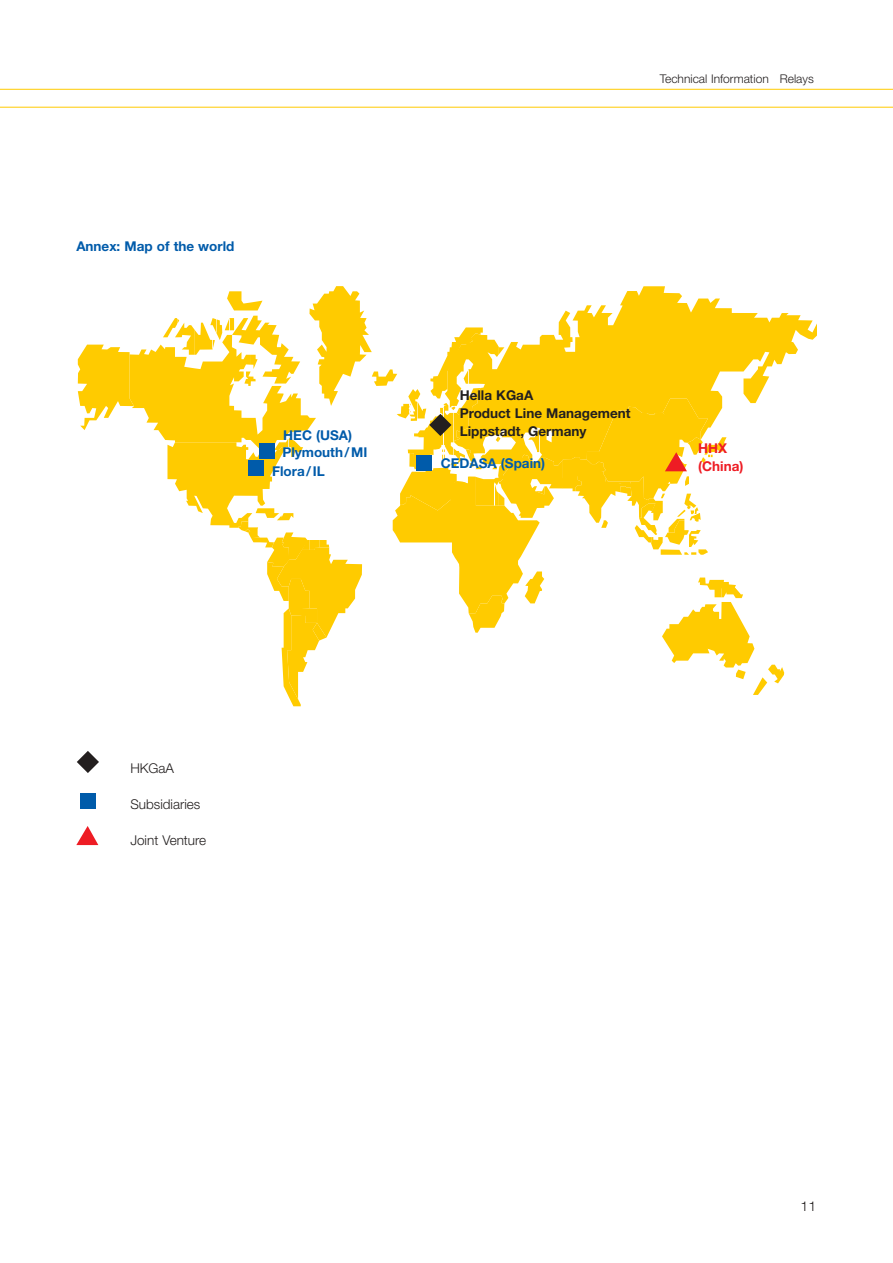
<style>
.page{position:relative;width:893px;height:1263px;background:#fff}
.page>*{position:absolute;margin:0;border:0;box-sizing:border-box;transform-origin:0 0}
.t1{font:700 13.5px "Helvetica Neue";color:#005baa}
.t2{font:700 13.5px/18px "Helvetica Neue";color:#231f1f}
.t3{font:300 13.5px "Helvetica Neue";color:#231f1f}
.t4{font:700 13.5px/18px "Helvetica Neue";color:#ee1c24}
.t5{font:300 13.5px "Helvetica Neue";color:#231f1f;scale:1.05 1}
.t6{font:300 12px "Helvetica Neue";color:#231f1f}
</style>
<div class="page">
<hr style="left:0;top:89px;width:893px;height:1px;background:#ffcb00">
<hr style="left:0;top:107px;width:893px;height:1px;background:#ffcb00">
<svg style="left:290px;top:286px;width:526px;height:420px"></svg>
<svg style="left:78px;top:286px;width:294px;height:413px"></svg>
<div style="left:259px;top:443px;width:16px;height:16px;background:#005baa"></div>
<div style="left:249px;top:460px;width:15px;height:16px;background:#005baa"></div>
<div style="left:80px;top:793px;width:16px;height:16px;background:#005baa"></div>
<svg style="left:77px;top:751px;width:22px;height:22px"></svg>
<svg style="left:393px;top:327px;width:391px;height:368px"></svg>
<svg style="left:76px;top:826px;width:22px;height:19px"></svg>
<p class="t1" style="left:76px;top:241px;width:160px">Annex: Map of the world</p>
<p class="t1" style="left:283px;top:430px;width:70px">HEC (USA)</p>
<p class="t1" style="left:272px;top:466px;width:54px">Flora/IL</p>
<p class="t1" style="left:282px;top:447px;width:86px">Plymouth/MI</p>
<p class="t6" style="left:660px;top:75px;width:155px">Technical Information Relays</p>
<p class="t2" style="left:460px;top:388px;width:172px">Hella KGaA<br>Product Line Management<br>Lippstadt, Germany</p>
<p class="t1" style="left:441px;top:459px;width:106px">CEDASA (Spain)</p>
<p class="t4" style="left:698px;top:440px;width:47px">HHX (China)</p>
<p class="t3" style="left:130px;top:763px;width:45px">HKGaA</p>
<p class="t3" style="left:130px;top:799px;width:71px">Subsidiaries</p>
<p class="t3" style="left:130px;top:835px;width:77px">Joint Venture</p>
<p class="t5" style="left:800px;top:1201px;width:17px">11</p>
</div>
